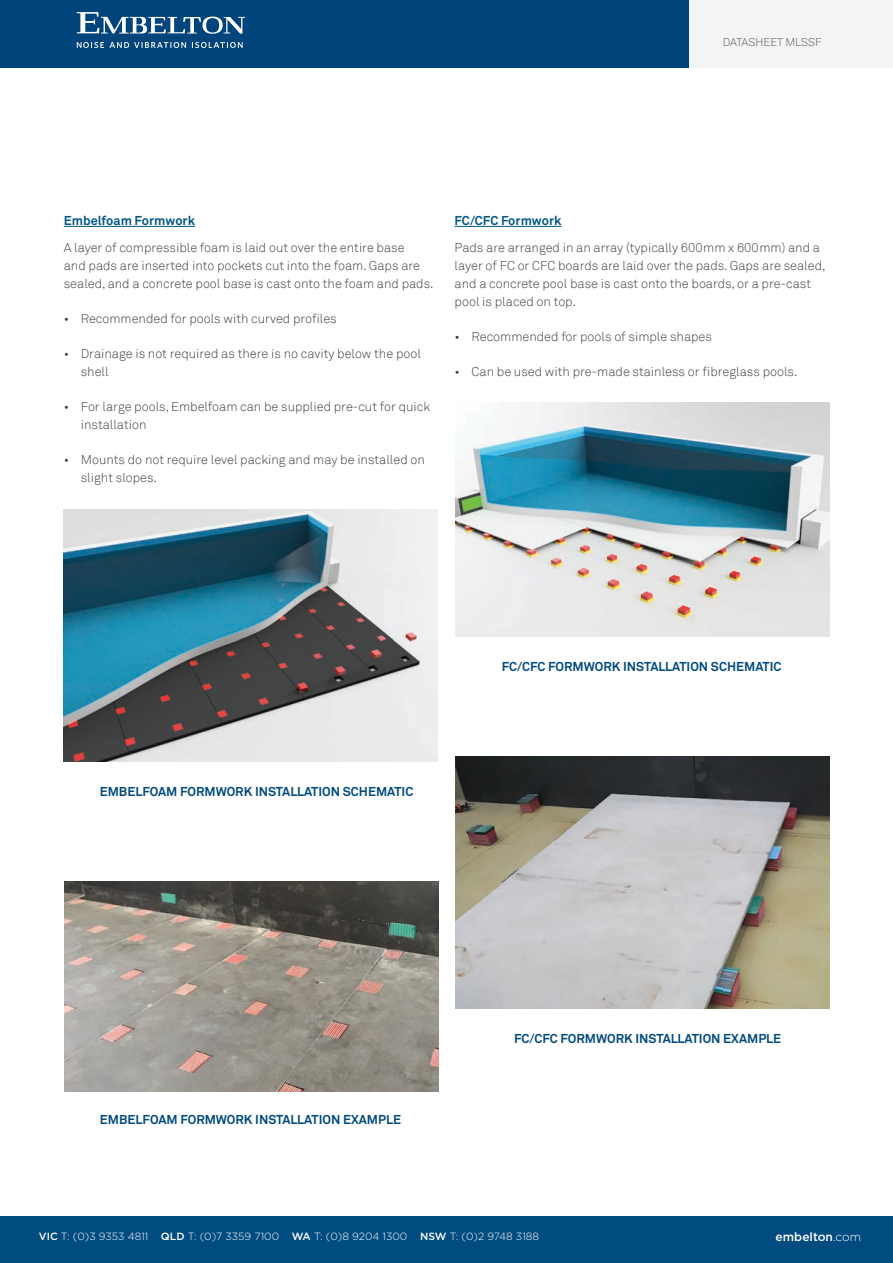
<style>
.page{position:relative;width:893px;height:1263px;background:#fff}
.page>*{position:absolute;margin:0;border:0;box-sizing:border-box;transform-origin:0 0}
.Body_Copy{font:300 12.75px/18px "Akkurat";color:#414142}
.t1{font:700 12.75px "Akkurat";color:#004b80}
.Paragraph_Heading{font:700 12.75px "Akkurat";color:#00568a}
.t2{font:500 12px "Gotham";color:#fff}
.t3{font:300 11.25px "Akkurat";color:#58595b}
.t4{font:300 10.5px "Gotham";color:#fff}
.s1{font-weight:500}
.s2{font-weight:300}
</style>
<div class="page">
<div style="left:0;top:0;width:893px;height:68px;background:#f3f4f4"></div>
<div style="left:0;top:0;width:688px;height:68px;background:#00447c"></div>
<svg style="left:77px;top:12px;width:168px;height:22px"></svg>
<svg style="left:77px;top:42px;width:166px;height:6px"></svg>
<div style="left:0;top:1216px;width:893px;height:47px;background:#004b80"></div>
<hr style="left:64px;top:226px;width:131px;height:1px;background:#00568a">
<hr style="left:455px;top:226px;width:106px;height:1px;background:#00568a">
<img style="left:64px;top:509px;width:374px;height:252px">
<img style="left:455px;top:403px;width:374px;height:234px">
<img style="left:455px;top:756px;width:374px;height:252px">
<img style="left:64px;top:881px;width:374px;height:210px">
<p class="t3" style="left:723px;top:35px;width:100px">DATASHEET MLSSF</p>
<p class="Paragraph_Heading" style="left:64px;top:213px;width:133px">Embelfoam Formwork</p>
<p class="Body_Copy" style="left:64px;top:238px;width:371px">A layer of compressible foam is laid out over the entire base<br>and pads are inserted into pockets cut into the foam. Gaps are sealed, and a concrete pool base is cast onto the foam and pads.</p>
<p class="Body_Copy" style="left:64px;top:309px;width:275px">• Recommended for pools with curved profiles</p>
<p class="Body_Copy" style="left:81px;top:344px;width:342px;text-indent:-17px">• Drainage is not required as there is no cavity below the pool shell</p>
<p class="Body_Copy" style="left:81px;top:397px;width:351px;text-indent:-17px">• For large pools, Embelfoam can be supplied pre-cut for quick installation</p>
<p class="Body_Copy" style="left:81px;top:450px;width:346px;text-indent:-17px">• Mounts do not require level packing and may be installed on slight slopes.</p>
<p class="Paragraph_Heading" style="left:455px;top:213px;width:108px">FC/CFC Formwork</p>
<p class="Body_Copy" style="left:455px;top:238px;width:372px">Pads are arranged in an array (typically 600mm x 600mm) and a layer of FC or CFC boards are laid over the pads. Gaps are sealed, and a concrete pool base is cast onto the boards, or a pre-cast pool is placed on top.</p>
<p class="Body_Copy" style="left:455px;top:327px;width:259px">• Recommended for pools of simple shapes</p>
<p class="Body_Copy" style="left:455px;top:362px;width:344px">• Can be used with pre-made stainless or fibreglass pools.</p>
<p class="t1" style="left:100px;top:784px;width:315px">EMBELFOAM FORMWORK INSTALLATION SCHEMATIC</p>
<p class="t1" style="left:502px;top:658px;width:281px">FC/CFC FORMWORK INSTALLATION SCHEMATIC</p>
<p class="t1" style="left:100px;top:1111px;width:303px">EMBELFOAM FORMWORK INSTALLATION EXAMPLE</p>
<p class="t1" style="left:514px;top:1031px;width:269px">FC/CFC FORMWORK INSTALLATION EXAMPLE</p>
<p class="t4" style="left:39px;top:1231px;width:502px"><span class="s1">VIC</span> T: (0)3 9353 4811 <span class="s1">QLD</span> T: (0)7 3359 7100 <span class="s1">WA</span> T: (0)8 9204 1300 <span class="s1">NSW</span> T: (0)2 9748 3188</p>
<p class="t2" style="left:776px;top:1230px;width:87px">embelton<span class="s2">.com</span></p>
</div>
